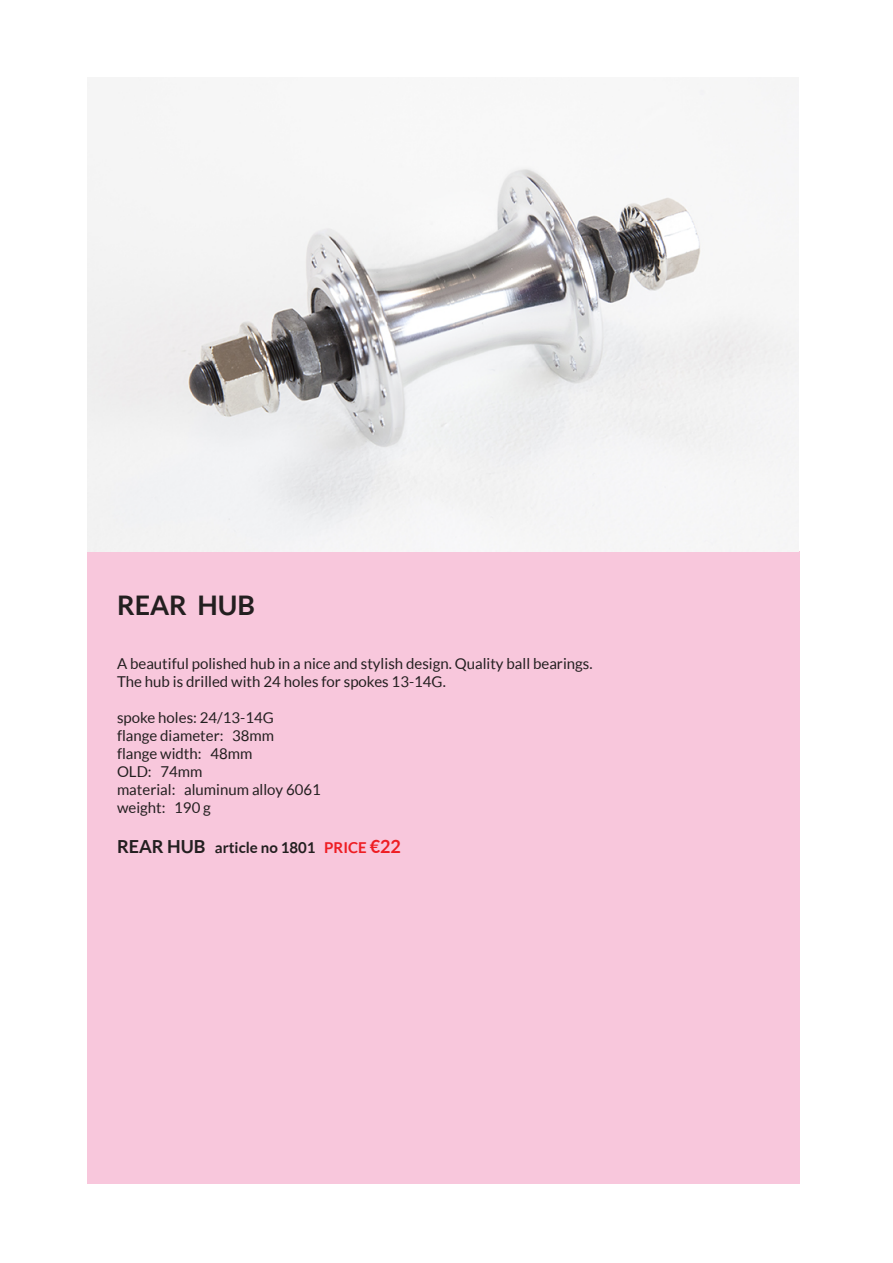
<style>
.page{position:relative;width:893px;height:1263px;background:#fff}
.page>*{position:absolute;margin:0;border:0;box-sizing:border-box;transform-origin:0 0}
.t1{font:700 27px "Lato";color:#231f20}
.t2{font:15px/18px "Lato";color:#231f20}
.t3{font:700 15px "Lato";color:#231f20}
.s1{font-size:18px}
.s2{color:#ee1d23}
.s3{font-size:18px;color:#ee1d23}
</style>
<div class="page">
<div style="left:87px;top:551px;width:713px;height:633px;background:#f8c7dc"></div>
<img style="left:87px;top:77px;width:712px;height:474px">
<h1 class="t1" style="left:117px;top:590px;width:140px">REAR HUB</h1>
<p class="t2" style="left:117px;top:654px;width:477px">A beautiful polished hub in a nice and stylish design. Quality ball bearings.<br>The hub is drilled with 24 holes for spokes 13-14G.</p>
<p class="t2" style="left:117px;top:708px;width:205px">spoke holes: 24/13-14G<br>flange diameter: 38mm<br>flange width: 48mm<br>OLD: 74mm<br>material: aluminum alloy 6061 weight: 190 g</p>
<p class="t3" style="left:117px;top:839px;width:286px"><span class="s1">REAR HUB</span> article no 1801 <span class="s2">PRICE</span> <span class="s3">€22</span></p>
</div>
